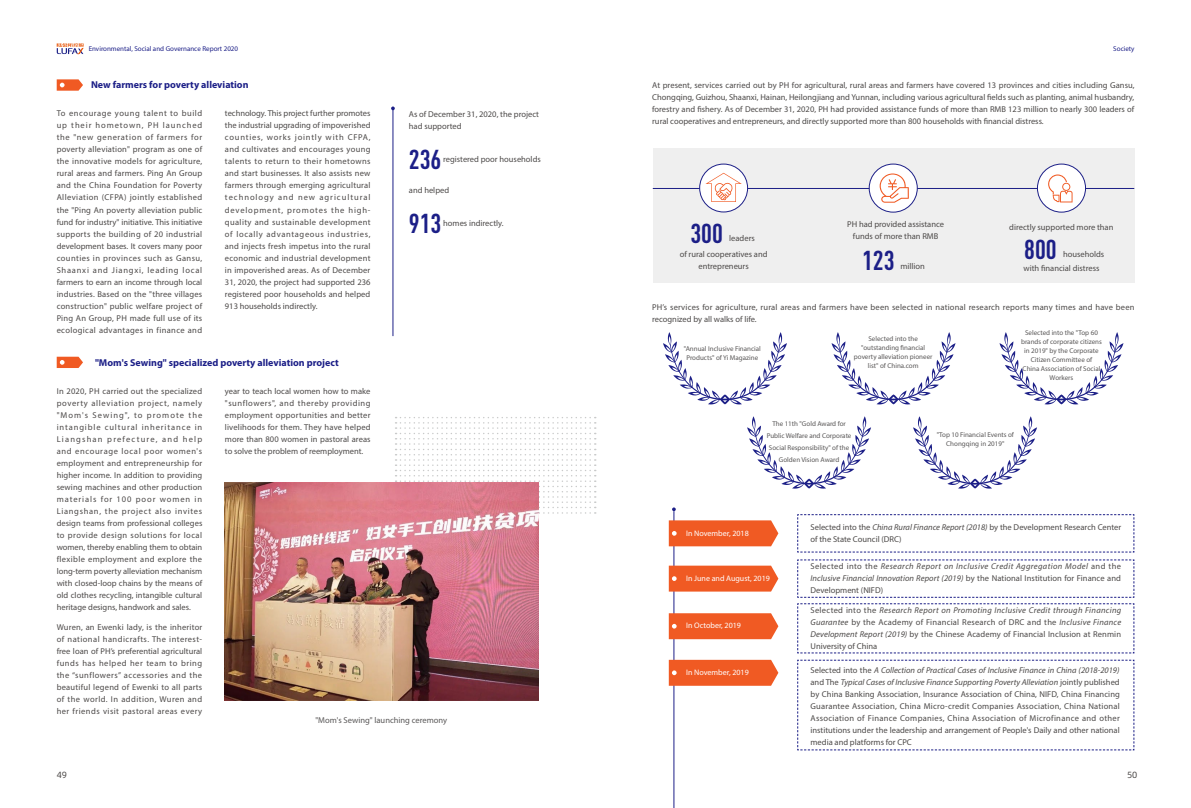
<style>
.page{position:relative;width:1191px;height:808px;background:#fff}
.page>*{position:absolute;margin:0;border:0;box-sizing:border-box;transform-origin:0 0}
.t1{font:700 27px "DIN Cond";color:#1c1f87}
.t2{font:700 10px "Myriad Pro";color:#1c1f87}
.t3{font:9px "Alibaba Pu Hui Ti";color:#4c4948}
.t4{font:8.5px/12px "Myriad Pro";color:#4c4948;text-align:justify}
.t5{font:italic 8.5px/12px "Myriad Pro";letter-spacing:.005em;color:#4c4948;text-align:justify}
.t6{font:8.5px/12px "Myriad Pro";letter-spacing:.025em;color:#4c4948}
.t7{font:8.5px "Myriad Pro";color:#595757}
.t8{font:8px "Myriad Pro";color:#fff}
.t9{font:7px/9px "Myriad Pro";color:#595757;text-align:center}
.t10{font:7px "Myriad Pro";color:#1c1f87}
.s1{font-style:italic}
.s2{font-style:normal}
</style>
<div class="page">
<svg style="left:57px;top:43px;width:27px;height:11px"></svg>
<hr style="left:673px;top:511px;width:1px;height:297px;background:#1c1f87">
<svg style="left:395px;top:417px;width:201px;height:97px"></svg>
<svg style="left:57px;top:79px;width:26px;height:12px"></svg>
<svg style="left:57px;top:357px;width:26px;height:11px"></svg>
<hr style="left:392px;top:107px;width:1px;height:229px;background:#1c1f87">
<img style="left:225px;top:482px;width:314px;height:219px">
<div style="left:653px;top:148px;width:481px;height:135px;background:#efefef"></div>
<hr style="left:653px;top:188px;width:481px;height:1px;background:#1c1f87">
<div style="left:699px;top:164px;width:48px;height:48px;background:#fff;border-radius:50%"></div>
<div style="left:699px;top:164px;width:49px;height:48px;border:1px solid #1c1f87;border-radius:50%"></div>
<div style="left:869px;top:164px;width:48px;height:48px;background:#fff;border-radius:50%"></div>
<div style="left:869px;top:164px;width:48px;height:48px;border:1px solid #1c1f87;border-radius:50%"></div>
<div style="left:1037px;top:164px;width:48px;height:48px;background:#fff;border-radius:50%"></div>
<div style="left:1037px;top:164px;width:48px;height:48px;border:1px solid #1c1f87;border-radius:50%"></div>
<svg style="left:672px;top:507px;width:4px;height:4px"></svg>
<svg style="left:669px;top:660px;width:109px;height:26px;background:#f0612c"></svg>
<svg style="left:797px;top:514px;width:337px;height:39px"></svg>
<svg style="left:797px;top:559px;width:337px;height:192px"></svg>
<svg style="left:999px;top:332px;width:124px;height:72px"></svg>
<svg style="left:831px;top:332px;width:124px;height:72px"></svg>
<svg style="left:663px;top:332px;width:124px;height:72px"></svg>
<svg style="left:747px;top:416px;width:124px;height:73px"></svg>
<svg style="left:913px;top:416px;width:124px;height:73px"></svg>
<svg style="left:705px;top:173px;width:37px;height:29px"></svg>
<svg style="left:879px;top:173px;width:30px;height:30px"></svg>
<svg style="left:1048px;top:174px;width:24px;height:28px"></svg>
<svg style="left:669px;top:520px;width:109px;height:26px;background:#f0622e"></svg>
<svg style="left:669px;top:566px;width:109px;height:26px;background:#f0622e"></svg>
<svg style="left:669px;top:613px;width:109px;height:26px;background:#f0612c"></svg>
<p class="t10" style="left:89px;top:45px;width:151px">Environmental, Social and Governance Report 2020</p>
<p class="t10" style="left:1113px;top:45px;width:23px">Society</p>
<p class="t2" style="left:91px;top:78px;width:159px">New farmers for poverty alleviation</p>
<p class="t4" style="left:57px;top:107px;width:147px">To encourage young talent to build up their hometown, PH launched the "new generation of farmers for poverty alleviation" program as one of the innovative models for agriculture, rural areas and farmers. Ping An Group and the China Foundation for Poverty Alleviation (CFPA) jointly established the "Ping An poverty alleviation public fund for industry" initiative. This initiative supports the building of 20 industrial development bases. It covers many poor counties in provinces such as Gansu, Shaanxi and Jiangxi, leading local farmers to earn an income through local industries. Based on the "three villages construction" public welfare project of Ping An Group, PH made full use of its ecological advantages in finance and</p>
<p class="t4" style="left:225px;top:107px;width:147px">technology. This project further promotes the industrial upgrading of impoverished counties, works jointly with CFPA, and cultivates and encourages young talents to return to their hometowns and start businesses. It also assists new farmers through emerging agricultural technology and new agricultural development, promotes the high&shy;quality and sustainable development of locally advantageous industries, and injects fresh impetus into the rural economic and industrial development in impoverished areas. As of December 31, 2020, the project had supported 236 registered poor households and helped 913 households indirectly.</p>
<p class="t4" style="left:409px;top:108px;width:132px">As of December 31, 2020, the project had supported</p>
<h1 class="t1" style="left:409px;top:142px;width:34px">236</h1>
<p class="t4" style="left:443px;top:153px;width:99px">registered poor households</p>
<p class="t4" style="left:409px;top:184px;width:42px">and helped</p>
<h1 class="t1" style="left:409px;top:206px;width:34px">913</h1>
<p class="t4" style="left:443px;top:217px;width:62px">homes indirectly.</p>
<p class="t2" style="left:95px;top:356px;width:245px">"Mom's Sewing" specialized poverty alleviation project</p>
<p class="t4" style="left:57px;top:385px;width:147px">In 2020, PH carried out the specialized poverty alleviation project, namely "Mom's Sewing", to promote the intangible cultural inheritance in Liangshan prefecture, and help and encourage local poor women's employment and entrepreneurship for higher income. In addition to providing sewing machines and other production materials for 100 poor women in Liangshan, the project also invites design teams from professional colleges to provide design solutions for local women, thereby enabling them to obtain flexible employment and explore the long-term poverty alleviation mechanism with closed-loop chains by the means of old clothes recycling, intangible cultural heritage designs, handwork and sales.</p>
<p class="t4" style="left:57px;top:621px;width:147px">Wuren, an Ewenki lady, is the inheritor of national handicrafts. The interest&shy;free loan of PH’s preferential agricultural funds has helped her team to bring the “sunflowers” accessories and the beautiful legend of Ewenki to all parts of the world. In addition, Wuren and her friends visit pastoral areas every</p>
<p class="t4" style="left:225px;top:385px;width:147px">year to teach local women how to make "sunflowers", and thereby providing employment opportunities and better livelihoods for them. They have helped more than 800 women in pastoral areas to solve the problem of reemployment.</p>
<p class="t7" style="left:315px;top:715px;width:133px">"Mom's Sewing" launching ceremony</p>
<p class="t4" style="left:652px;top:79px;width:484px">At present, services carried out by PH for agricultural, rural areas and farmers have covered 13 provinces and cities including Gansu, Chongqing, Guizhou, Shaanxi, Hainan, Heilongjiang and Yunnan, including various agricultural fields such as planting, animal husbandry, forestry and fishery. As of December 31, 2020, PH had provided assistance funds of more than RMB 123 million to nearly 300 leaders of rural cooperatives and entrepreneurs, and directly supported more than 800 households with financial distress.</p>
<h1 class="t1" style="left:690px;top:217px;width:34px">300</h1>
<p class="t4" style="left:729px;top:232px;width:27px">leaders</p>
<p class="t4" style="left:679px;top:248px;width:89px;text-align:center">of rural cooperatives and entrepreneurs</p>
<p class="t4" style="left:847px;top:218px;width:98px;text-align:center">PH had provided assistance funds of more than RMB</p>
<h1 class="t1" style="left:862px;top:244px;width:34px">123</h1>
<p class="t4" style="left:900px;top:260px;width:26px">million</p>
<p class="t4" style="left:1009px;top:221px;width:106px">directly supported more than</p>
<p class="t4" style="left:1023px;top:262px;width:77px">with financial distress</p>
<h1 class="t1" style="left:1024px;top:233px;width:34px">800</h1>
<p class="t4" style="left:1063px;top:248px;width:43px">households</p>
<p class="t6" style="left:652px;top:301px;width:484px">PH’s services for agriculture, rural areas and farmers have been selected in national research reports many times and have been recognized by all walks of life.</p>
<p class="t9" style="left:684px;top:344px;width:79px">"Annual Inclusive Financial<br>Products" of Yi Magazine</p>
<p class="t9" style="left:854px;top:334px;width:80px">Selected into the "outstanding financial poverty alleviation pioneer list" of China.com</p>
<p class="t9" style="left:1021px;top:328px;width:82px">Selected into the "Top 60 brands of corporate citizens in 2019" by the Corporate<br>Citizen Committee of<br>China Association of Social<br>Workers</p>
<p class="t9" style="left:766px;top:417px;width:86px;line-height:12px">The 11th "Gold Award for<br>Public Welfare and Corporate<br>Social Responsibility" of the<br>Golden Vision Award</p>
<p class="t9" style="left:936px;top:430px;width:79px">"Top 10 Financial Events of<br>Chongqing in 2019"</p>
<p class="t8" style="left:686px;top:528px;width:64px">In November, 2018</p>
<p class="t8" style="left:686px;top:573px;width:85px">In June and August, 2019</p>
<p class="t8" style="left:686px;top:621px;width:56px">In October, 2019</p>
<p class="t8" style="left:686px;top:668px;width:64px">In November, 2019</p>
<p class="t4" style="left:810px;top:521px;width:312px">Selected into the <span class="s1">China Rural Finance Report (2018)</span> by the Development Research Center of the State Council (DRC)</p>
<p class="t5" style="left:810px;top:560px;width:312px"><span class="s2">Selected into the</span> Research Report on Inclusive Credit Aggregation Model <span class="s2">and the </span>Inclusive Financial Innovation Report (2019) <span class="s2">by the National Institution for Finance and Development (NIFD)</span></p>
<p class="t4" style="left:810px;top:604px;width:312px">Selected into the <span class="s1">Research Report on Promoting Inclusive Credit through Financing Guarantee</span> by the Academy of Financial Research of DRC and the <span class="s1">Inclusive Finance Development Report (2019)</span> by the Chinese Academy of Financial Inclusion at Renmin University of China</p>
<p class="t4" style="left:810px;top:664px;width:311px">Selected into the <span class="s1">A Collection of Practical Cases of Inclusive Finance in China (2018-2019) </span>and The <span class="s1">Typical Cases of Inclusive Finance Supporting Poverty Alleviation</span> jointly published by China Banking Association, Insurance Association of China, NIFD, China Financing Guarantee Association, China Micro-credit Companies Association, China National Association of Finance Companies, China Association of Microfinance and other institutions under the leadership and arrangement of People's Daily and other national media and platforms for CPC</p>
<p class="t3" style="left:57px;top:768px;width:12px">49</p>
<p class="t3" style="left:1127px;top:768px;width:12px">50</p>
</div>
